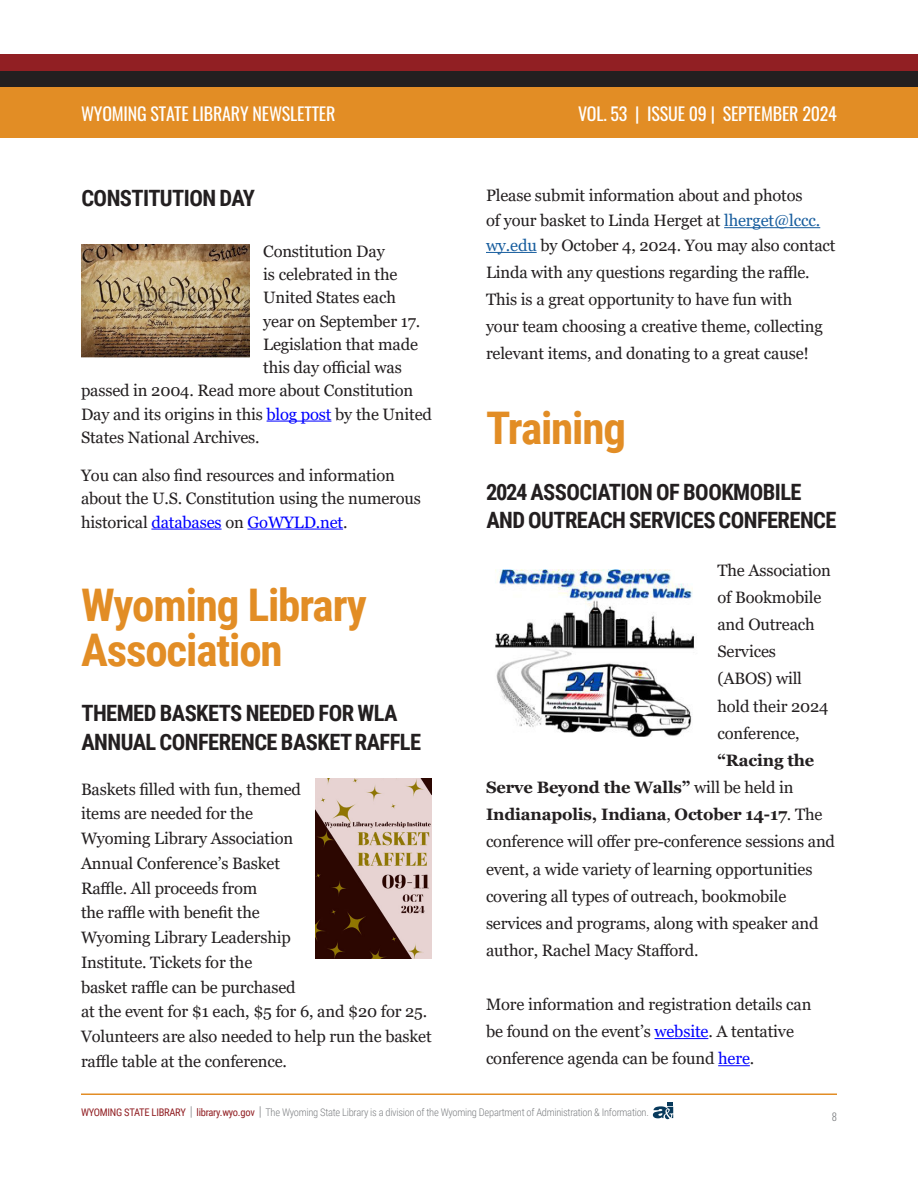
<style>
.page{position:relative;width:918px;height:1188px;background:#fff}
.page>*{position:absolute;margin:0;border:0;box-sizing:border-box;transform-origin:0 0}
.Heading_2{font:700 45px/45px "Roboto Condensed";letter-spacing:-.025em;color:#e28d25}
.Heading_3{font:700 22.5px/28.5px "Roboto Condensed";letter-spacing:-.025em;color:#231f20}
.t1{font:18px "Oswald";letter-spacing:-.01em;color:#fff}
.t2{font:16.5px/24.8px "Georgia";letter-spacing:-.01em;color:#231f20}
.t3{font:700 16.5px "Georgia";letter-spacing:-.01em;color:#231f20}
.t4{font:300 10.5px "Roboto Condensed";letter-spacing:-.025em;color:#7e8083}
.t5{font:300 10.5px "Oswald";color:#7e8083}
.s1{color:#00f}
.s2{color:#175d9e}
.s3{font-weight:400}
.s4{font-weight:400;color:#911f23}
.s5{font-size:13.5px}
</style>
<div class="page">
<hr style="left:81px;top:1094px;width:756px;height:1px;background:#e28d25">
<svg style="left:653px;top:1102px;width:20px;height:17px"></svg>
<div style="left:0;top:77px;width:918px;height:61px;background:#e28d25"></div>
<div style="left:0;top:70px;width:918px;height:16px;background:#231f20"></div>
<div style="left:0;top:54px;width:918px;height:16px;background:#911f23"></div>
<hr style="left:267px;top:421px;width:64px;height:1px;background:#00f">
<hr style="left:151px;top:529px;width:71px;height:1px;background:#00f">
<hr style="left:247px;top:529px;width:96px;height:1px;background:#00f">
<hr style="left:724px;top:227px;width:96px;height:1px;background:#175d9e">
<hr style="left:486px;top:252px;width:51px;height:1px;background:#175d9e">
<hr style="left:655px;top:1038px;width:53px;height:1px;background:#00f">
<hr style="left:718px;top:1065px;width:32px;height:1px;background:#00f">
<img style="left:495px;top:569px;width:200px;height:168px">
<img style="left:81px;top:244px;width:169px;height:113px">
<img style="left:316px;top:778px;width:116px;height:180px">
<p class="t1" style="left:81px;top:97px;width:256px">WYOMING STATE LIBRARY NEWSLETTER</p>
<p class="t1" style="left:578px;top:97px;width:260px">VOL. 53 | ISSUE 09 | SEPTEMBER 2024</p>
<p class="Heading_3" style="left:81px;top:183px;width:175px">CONSTITUTION DAY</p>
<p class="t2" style="left:263px;top:239px;width:123px">Constitution Day</p>
<p class="t2" style="left:263px;top:262px;width:136px">is celebrated in the</p>
<p class="t2" style="left:263px;top:286px;width:134px">United States each</p>
<p class="t2" style="left:263px;top:309px;width:159px">year on September 17.</p>
<p class="t2" style="left:263px;top:332px;width:156px">Legislation that made</p>
<p class="t2" style="left:263px;top:355px;width:140px">this day official was</p>
<p class="t2" style="left:81px;top:379px;width:334px">passed in 2004. Read more about Constitution</p>
<p class="t2" style="left:81px;top:402px;width:352px">Day and its origins in this <span class="s1">blog post</span> by the United</p>
<p class="t2" style="left:81px;top:425px;width:180px">States National Archives.</p>
<p class="t2" style="left:81px;top:464px;width:342px;line-height:23.2px">You can also find resources and information about the U.S. Constitution using the numerous historical <span class="s1">databases</span> on <span class="s1">GoWYLD.net</span>.</p>
<p class="Heading_2" style="left:81px;top:580px;width:287px">Wyoming Library<br>Association</p>
<p class="Heading_3" style="left:81px;top:698px;width:341px">THEMED BASKETS NEEDED FOR WLA<br>ANNUAL CONFERENCE BASKET RAFFLE</p>
<p class="t2" style="left:81px;top:777px;width:352px">Baskets filled with fun, themed<br>items are needed for the<br>Wyoming Library Association<br>Annual Conference’s Basket<br>Raffle. All proceeds from<br>the raffle with benefit the<br>Wyoming Library Leadership<br>Institute. Tickets for the<br>basket raffle can be purchased<br>at the event for $1 each, $5 for 6, and $20 for 25.<br>Volunteers are also needed to help run the basket raffle table at the conference.</p>
<p class="t2" style="left:486px;top:184px;width:351px">Please submit information about and photos<br>of your basket to Linda Herget at <span class="s2">lherget@lccc. wy.edu</span> by October 4, 2024. You may also contact</p>
<p class="t2" style="left:486px;top:260px;width:325px">Linda with any questions regarding the raffle.</p>
<p class="t2" style="left:486px;top:286px;width:338px;line-height:27px">This is a great opportunity to have fun with your team choosing a creative theme, collecting relevant items, and donating to a great cause!</p>
<p class="Heading_2" style="left:486px;top:404px;width:142px">Training</p>
<p class="Heading_3" style="left:486px;top:477px;width:352px">2024 ASSOCIATION OF BOOKMOBILE<br>AND OUTREACH SERVICES CONFERENCE</p>
<p class="t2" style="left:717px;top:558px;width:115px">The Association</p>
<p class="t2" style="left:717px;top:585px;width:105px">of Bookmobile</p>
<p class="t2" style="left:717px;top:612px;width:99px">and Outreach</p>
<p class="t2" style="left:717px;top:640px;width:60px">Services</p>
<p class="t2" style="left:717px;top:667px;width:86px">(ABOS) will</p>
<p class="t2" style="left:717px;top:694px;width:113px">hold their 2024</p>
<p class="t2" style="left:717px;top:721px;width:84px">conference,</p>
<p class="t3" style="left:717px;top:750px;width:98px">“Racing the</p>
<p class="t3" style="left:486px;top:777px;width:309px">Serve Beyond the Walls” <span class="s3">will be held in</span></p>
<p class="t3" style="left:486px;top:804px;width:338px">Indianapolis, Indiana<span class="s3">,</span> October 14-17<span class="s3">. The</span></p>
<p class="t2" style="left:486px;top:830px;width:351px">conference will offer pre-conference sessions and</p>
<p class="t2" style="left:486px;top:857px;width:328px">event, a wide variety of learning opportunities</p>
<p class="t2" style="left:486px;top:884px;width:302px">covering all types of outreach, bookmobile</p>
<p class="t2" style="left:486px;top:911px;width:334px">services and programs, along with speaker and</p>
<p class="t2" style="left:486px;top:938px;width:214px">author, Rachel Macy Stafford.</p>
<p class="t2" style="left:486px;top:991px;width:327px;line-height:27.2px">More information and registration details can be found on the event’s <span class="s1">website</span>. A tentative conference agenda can be found <span class="s1">here</span>.</p>
<p class="t4" style="left:81px;top:1105px;width:569px"><span class="s4">WYOMING STATE LIBRARY</span> <span class="s5">|</span> <span class="s4">library.wyo.gov</span> <span class="s5">|</span> The Wyoming State Library is a division of the Wyoming Department of Administration &amp; Information.</p>
<p class="t5" style="left:832px;top:1107px;width:7px">8</p>
</div>
